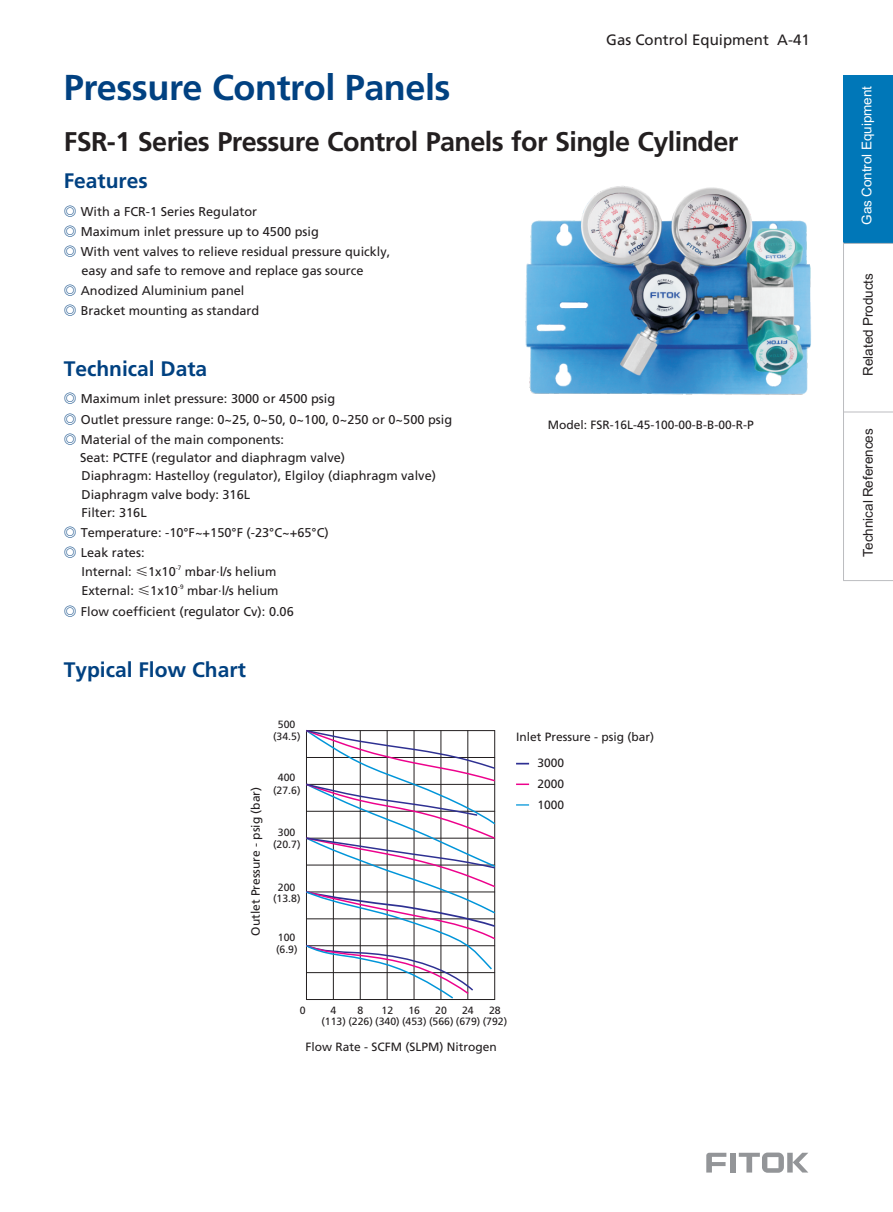
<style>
.page{position:relative;width:893px;height:1212px;background:#fff}
.page>*{position:absolute;margin:0;border:0;box-sizing:border-box;transform-origin:0 0}
.t1{font:300 36px "Frutiger CE";letter-spacing:-.015em;color:#014181}
.t2{font:300 27px "Frutiger CE";letter-spacing:-.02em;color:#231f20}
.t3{font:300 21px "Frutiger CE";color:#014181}
.t4{font:15px "Frutiger CE";color:#231f20}
.t5{font:13.5px "Arial";color:#231f20}
.t6{font:13.5px "Arial";color:#fff}
.t7{font:12.75px/20.1px "Frutiger CE";color:#231f20}
.t8{font:12px/21px "Frutiger CE";color:#231f20;text-align:justify}
.t9{font:10.5px "Frutiger CE";color:#231f20}
.t10{font:6.3px "Frutiger CE";color:#231f20}
.s1{font-family:"Microsoft Ya Hei"}
.s2{font-family:"Hiragino Sans GB W6";color:#014181}
.s3{font-family:"Sim Hei"}
</style>
<div class="page">
<img style="left:525px;top:186px;width:329px;height:226px">
<div style="left:730px;top:1153px;width:5px;height:19px;background:#939598"></div>
<svg style="left:706px;top:1153px;width:20px;height:19px"></svg>
<svg style="left:739px;top:1152px;width:69px;height:21px"></svg>
<hr style="left:843px;top:412px;width:50px;height:1px;background:#bcbdc0">
<hr style="left:843px;top:580px;width:50px;height:1px;background:#bcbdc0">
<div style="left:843px;top:75px;width:50px;height:168px;background:#0077b8"></div>
<hr style="left:843px;top:243px;width:50px;height:1px;background:#bcbdc0">
<hr style="left:843px;top:242px;width:1px;height:338px;background:#bcbdc0">
<svg style="left:306px;top:730px;width:190px;height:270px"></svg>
<svg style="left:516px;top:763px;width:13px;height:1px"></svg>
<svg style="left:516px;top:783px;width:13px;height:2px"></svg>
<svg style="left:516px;top:804px;width:13px;height:1px"></svg>
<h1 class="t1" style="left:64px;top:73px;width:388px">Pressure Control Panels</h1>
<p class="t4" style="left:606px;top:34px;width:205px">Gas Control Eq<span class="s1">u</span>ipment A-41</p>
<h2 class="t2" style="left:64px;top:131px;width:676px">FSR-1 Series Pressure Control Panels for Single Cylinder</h2>
<h3 class="t3" style="left:64px;top:173px;width:86px">Features</h3>
<p class="t7" style="left:64px;top:203px;width:328px"><span class="s2">◎</span> With a FCR-1 Series Regulator<br><span class="s2">◎</span> Maximum inlet pressure up to 4500 psig<br><span class="s2">◎</span> With vent valves to relieve residual pressure quickly,</p>
<p class="t7" style="left:64px;top:281px;width:197px"><span class="s2">◎</span> Anodized Aluminium panel <span class="s2">◎</span> Bracket mounting as standard</p>
<p class="t7" style="left:82px;top:261px;width:284px">easy and safe to remove and replace gas source</p>
<h3 class="t3" style="left:64px;top:360px;width:145px">Technical Data</h3>
<p class="t7" style="left:64px;top:390px;width:390px"><span class="s2">◎</span> Maximum inlet pressure: 3000 or 4500 psig<br><span class="s2">◎</span> Outlet pressure range: 0 25, 0~50, 0~100, 0~250 or 0~500 psig <span class="s2">◎</span> Material of the main components:</p>
<p class="t7" style="left:225px;top:410px;width:9px">~</p>
<p class="t7" style="left:80px;top:449px;width:357px;line-height:18.5px">Seat: PCTFE (regulator and diaphragm valve)<br>Diaphragm: Hastelloy (regulator), Elgiloy (diaphragm valve)</p>
<p class="t7" style="left:82px;top:504px;width:67px">Filter: 316L</p>
<p class="t7" style="left:81px;top:485px;width:170px">Diaphragm valve body: 316L</p>
<p class="t7" style="left:64px;top:524px;width:266px"><span class="s2">◎</span> Temperature: -10°F~+150°F (-23°C~+65°C) <span class="s2">◎</span> Leak rates:</p>
<p class="t10" style="left:176px;top:565px;width:7px">-7</p>
<p class="t10" style="left:178px;top:584px;width:7px">-9</p>
<p class="t7" style="left:82px;top:563px;width:198px;line-height:18.9px">Internal: <span class="s3">≤</span>1x10 mbar·l/s helium<br>External: <span class="s3">≤</span>1x10 mbar·l/s helium</p>
<p class="t7" style="left:64px;top:602px;width:232px"><span class="s2">◎</span> Flow coefficient (<span class="s1">regulator</span> Cv): 0.06</p>
<h3 class="t3" style="left:64px;top:661px;width:184px">Typical Flow Chart</h3>
<p class="t9" style="left:278px;top:720px;width:19px">500</p>
<p class="t9" style="left:273px;top:732px;width:29px">(34.5)</p>
<p class="t8" style="left:246px;top:936px;width:150px;rotate:-90deg">Outlet Pressure - psig bar)</p>
<p class="t8" style="left:246px;top:814px;width:5px;rotate:-90deg">(</p>
<p class="t9" style="left:278px;top:773px;width:19px">400</p>
<p class="t9" style="left:273px;top:786px;width:29px">(27.6)</p>
<p class="t9" style="left:278px;top:828px;width:19px">300</p>
<p class="t9" style="left:273px;top:840px;width:29px">(20.7)</p>
<p class="t9" style="left:278px;top:883px;width:19px">200</p>
<p class="t9" style="left:273px;top:894px;width:29px">(13.8)</p>
<p class="t9" style="left:278px;top:933px;width:19px">100</p>
<p class="t9" style="left:276px;top:945px;width:23px">(6.9)</p>
<p class="t8" style="left:548px;top:415px;width:208px">Model: FSR-16L-45-100-00-B-B-00-R-P</p>
<p class="t8" style="left:516px;top:727px;width:140px">Inlet Pressure - psig (bar)</p>
<p class="t8" style="left:537px;top:753px;width:28px">3000<br>2000<br>1000</p>
<p class="t9" style="left:300px;top:1006px;width:7px">0</p>
<p class="t9" style="left:331px;top:1006px;width:7px">4</p>
<p class="t9" style="left:358px;top:1006px;width:7px">8</p>
<p class="t9" style="left:408px;top:1006px;width:13px">16</p>
<p class="t9" style="left:462px;top:1006px;width:13px">24</p>
<p class="t9" style="left:489px;top:1006px;width:13px">28</p>
<p class="t9" style="left:382px;top:1006px;width:13px">12</p>
<p class="t9" style="left:435px;top:1006px;width:13px">20</p>
<p class="t9" style="left:321px;top:1017px;width:187px">(113) (226) (340) (453) (566) (679) (792)</p>
<p class="t8" style="left:305px;top:1037px;width:193px">Flow Rate - SCFM (SLPM) Nitrogen</p>
<p class="t6" style="left:862px;top:225px;width:140px;rotate:-90deg">Gas Control Equipment</p>
<p class="t5" style="left:863px;top:376px;width:104px;rotate:-90deg">Related Products</p>
<p class="t5" style="left:863px;top:557px;width:130px;rotate:-90deg">Technical References</p>
</div>
